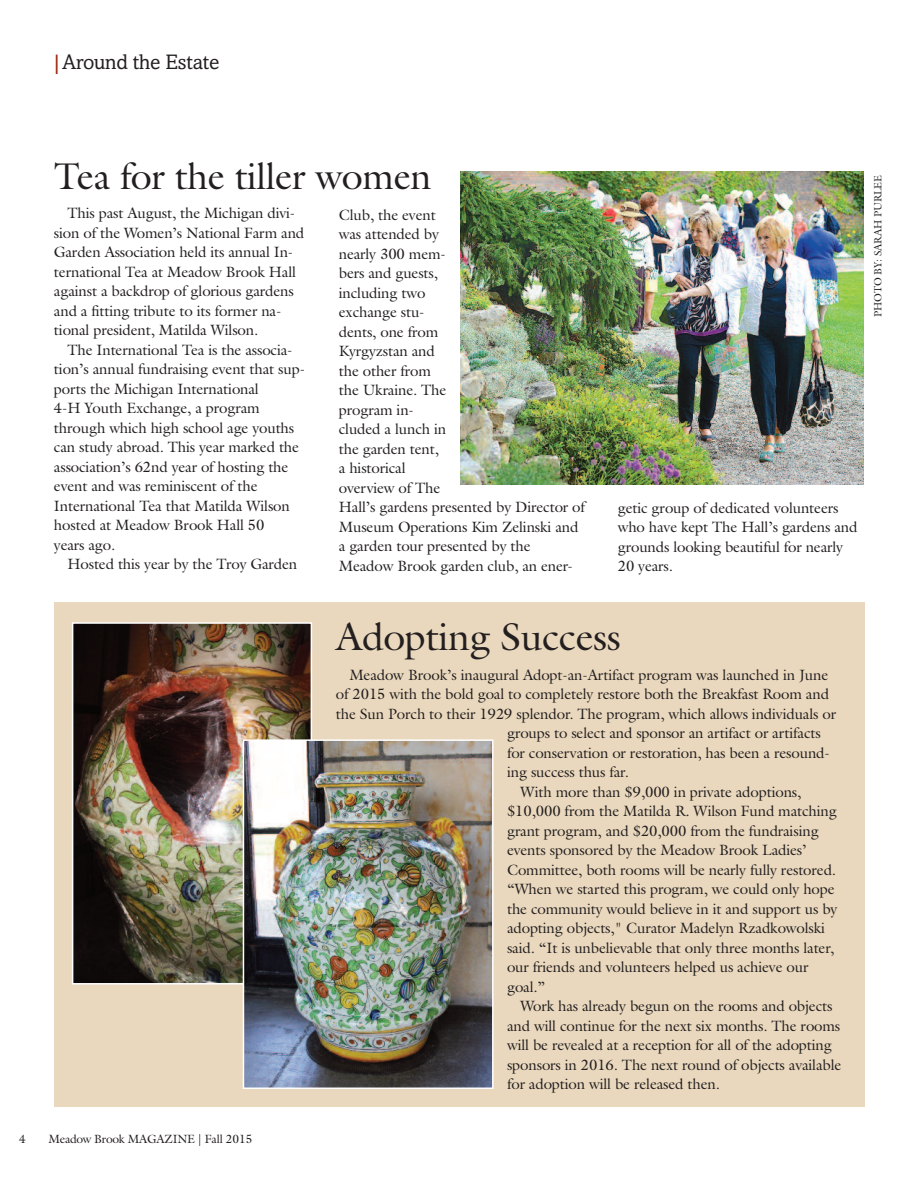
<style>
.page{position:relative;width:918px;height:1188px;background:#fff}
.page>*{position:absolute;margin:0;border:0;box-sizing:border-box;transform-origin:0 0}
.t1{font:39px "Galliard Std";letter-spacing:-.01em;color:#231f20}
.t2{font:37.5px "Galliard Std";letter-spacing:-.01em;color:#231f20}
.t3{font:21px "Amasis";letter-spacing:-.01em;color:#231f20}
.t4{font:15px/19.5px "Galliard Std";letter-spacing:-.01em;color:#231f20}
.t5{font:12px "Galliard Std";letter-spacing:-.01em;color:#231f20}
.t6{font:10.5px "Galliard Std";letter-spacing:-.01em;color:#231f20}
.s1{color:#9e240d}
</style>
<div class="page">
<div style="left:54px;top:602px;width:810px;height:505px;background:#e9d8bd"></div>
<img style="left:75px;top:625px;width:234px;height:357px">
<div style="left:72px;top:622px;width:240px;height:363px;border:2px solid #fff"></div>
<img style="left:461px;top:172px;width:403px;height:313px">
<img style="left:246px;top:742px;width:245px;height:344px">
<div style="left:243px;top:739px;width:251px;height:350px;border:2px solid #fff"></div>
<h3 class="t3" style="left:51px;top:49px;width:170px"><span class="s1">|</span>Around the Estate</h3>
<h2 class="t2" style="left:54px;top:154px;width:379px">Tea for the tiller women</h2>
<p class="t4" style="left:54px;top:203px;width:252px;text-indent:14px">This past August, the Michigan divi&shy;sion of the Women’s National Farm and Garden Association held its annual In&shy;ternational Tea at Meadow Brook Hall against a backdrop of glorious gardens and a fitting tribute to its former na&shy;tional president, Matilda Wilson.</p>
<p class="t4" style="left:54px;top:340px;width:253px;text-indent:14px">The International Tea is the associa&shy;tion’s annual fundraising event that sup&shy;ports the Michigan International<br>4-H Youth Exchange, a program through which high school age youths can study abroad. This year marked the association’s 62nd year of hosting the event and was reminiscent of the International Tea that Matilda Wilson hosted at Meadow Brook Hall 50<br>years ago.</p>
<p class="t4" style="left:67px;top:554px;width:231px">Hosted this year by the Troy Garden</p>
<p class="t4" style="left:339px;top:205px;width:248px">Club, the event<br>was attended by<br>nearly 300 mem-<br>bers and guests,<br>including two<br>exchange stu-<br>dents, one from<br>Kyrgyzstan and<br>the other from<br>the Ukraine. The<br>program in-<br>cluded a lunch in<br>the garden tent,<br>a historical<br>overview of The<br>Hall’s gardens presented by Director of<br>Museum Operations Kim Zelinski and a garden tour presented by the<br>Meadow Brook garden club, an ener-</p>
<p class="t6" style="left:872px;top:317px;width:144px;rotate:-90deg">PHOTO BY: SARAH PURLEE</p>
<p class="t4" style="left:618px;top:498px;width:241px">getic group of dedicated volunteers who have kept The Hall’s gardens and grounds looking beautiful for nearly<br>20 years.</p>
<p class="t5" style="left:19px;top:1131px;width:8px">4</p>
<p class="t5" style="left:49px;top:1131px;width:205px">Meadow Brook MAGAZINE | Fall 2015</p>
<h1 class="t1" style="left:336px;top:614px;width:287px">Adopting Success</h1>
<p class="t4" style="left:349px;top:665px;width:481px">Meadow Brook’s inaugural Adopt-an-Artifact program was launched in June</p>
<p class="t4" style="left:336px;top:684px;width:495px">of 2015 with the bold goal to completely restore both the Breakfast Room and</p>
<p class="t4" style="left:336px;top:704px;width:502px">the Sun Porch to their 1929 splendor. The program, which allows individuals or</p>
<p class="t4" style="left:507px;top:723px;width:315px">groups to select and sponsor an artifact or artifacts</p>
<p class="t4" style="left:507px;top:743px;width:324px">for conservation or restoration, has been a resound-</p>
<p class="t4" style="left:507px;top:762px;width:123px">ing success thus far.</p>
<p class="t4" style="left:521px;top:782px;width:282px">With more than $9,000 in private adoptions,</p>
<p class="t4" style="left:507px;top:801px;width:331px">$10,000 from the Matilda R. Wilson Fund matching</p>
<p class="t4" style="left:507px;top:821px;width:313px">grant program, and $20,000 from the fundraising</p>
<p class="t4" style="left:507px;top:840px;width:301px">events sponsored by the Meadow Brook Ladies’</p>
<p class="t4" style="left:507px;top:860px;width:331px">Committee, both rooms will be nearly fully restored.</p>
<p class="t4" style="left:507px;top:879px;width:329px">“When we started this program, we could only hope</p>
<p class="t4" style="left:507px;top:899px;width:332px">the community would believe in it and support us by</p>
<p class="t4" style="left:507px;top:918px;width:320px">adopting objects," Curator Madelyn Rzadkowolski</p>
<p class="t4" style="left:507px;top:938px;width:329px">said. “It is unbelievable that only three months later,</p>
<p class="t4" style="left:507px;top:957px;width:303px">our friends and volunteers helped us achieve our</p>
<p class="t4" style="left:507px;top:977px;width:40px">goal.”</p>
<p class="t4" style="left:521px;top:996px;width:313px">Work has already begun on the rooms and objects</p>
<p class="t4" style="left:507px;top:1016px;width:335px">and will continue for the next six months. The rooms</p>
<p class="t4" style="left:507px;top:1035px;width:326px">will be revealed at a reception for all of the adopting</p>
<p class="t4" style="left:507px;top:1055px;width:336px">sponsors in 2016. The next round of objects available</p>
<p class="t4" style="left:507px;top:1074px;width:214px">for adoption will be released then.</p>
</div>
